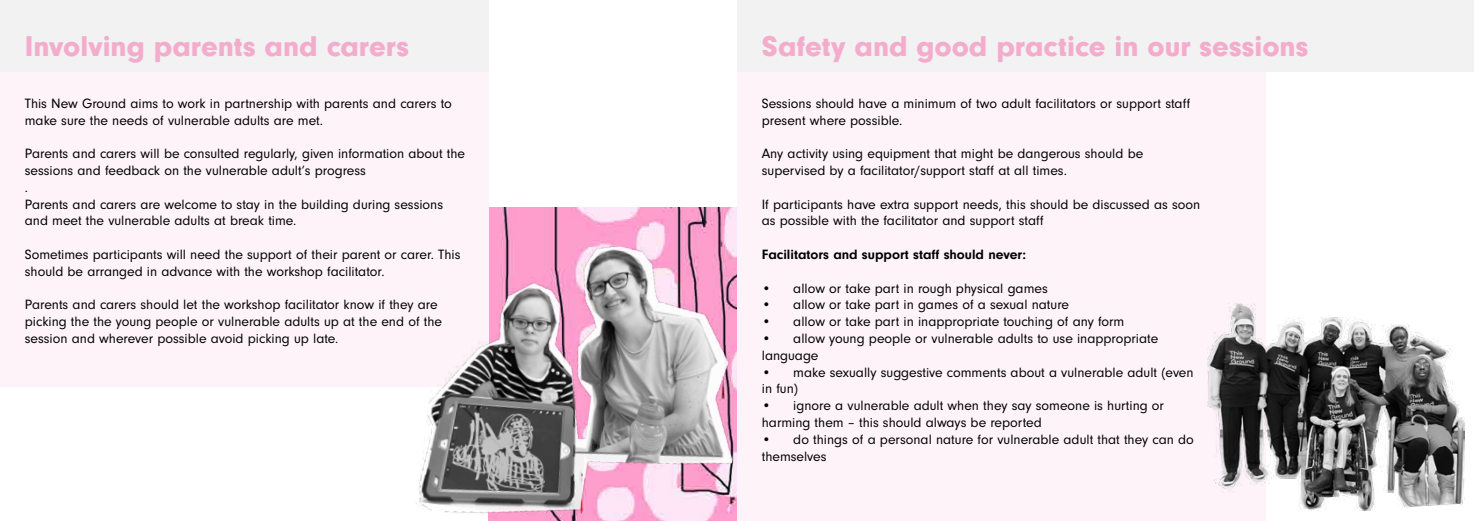
<style>
.page{position:relative;width:1474px;height:521px;background:#fff}
.page>*{position:absolute;margin:0;border:0;box-sizing:border-box;transform-origin:0 0}
.t1{font:900 29.75px "Neuzeit Gro";color:#f4accd}
.t2{font:14px/16.8px "Neuzeit Gro";color:#000}
.t3{font:700 14px "Neuzeit Gro";color:#000}
</style>
<div class="page">
<div style="left:737px;top:0;width:528px;height:521px;background:#fdf3f9"></div>
<div style="left:737px;top:0;width:736px;height:72px;background:#f2f2f2"></div>
<img style="left:1207px;top:303px;width:257px;height:207px">
<img style="left:489px;top:207px;width:248px;height:17px">
<div style="left:0;top:0;width:489px;height:387px;background:#fdf3f9"></div>
<div style="left:0;top:0;width:489px;height:72px;background:#f2f2f2"></div>
<img style="left:416px;top:224px;width:321px;height:297px">
<h1 class="t1" style="left:25px;top:29px;width:386px">Involving parents and carers</h1>
<p class="t2" style="left:25px;top:95px;width:428px">This New Ground aims to work in partnership with parents and carers to make sure the needs of vulnerable adults are met.</p>
<p class="t2" style="left:25px;top:145px;width:442px">Parents and carers will be consulted regularly, given information about the sessions and feedback on the vulnerable adult’s progress<br>.<br>Parents and carers are welcome to stay in the building during sessions and meet the vulnerable adults at break time.</p>
<p class="t2" style="left:25px;top:246px;width:437px">Sometimes participants will need the support of their parent or carer. This should be arranged in advance with the workshop facilitator.</p>
<p class="t2" style="left:25px;top:297px;width:419px">Parents and carers should let the workshop facilitator know if they are picking the the young people or vulnerable adults up at the end of the session and wherever possible avoid picking up late.</p>
<h1 class="t1" style="left:761px;top:29px;width:548px">Safety and good practice in our sessions</h1>
<p class="t2" style="left:761px;top:95px;width:430px">Sessions should have a minimum of two adult facilitators or support staff present where possible.</p>
<p class="t2" style="left:761px;top:145px;width:383px">Any activity using equipment that might be dangerous should be supervised by a facilitator/support staff at all times.</p>
<p class="t2" style="left:761px;top:196px;width:440px">If participants have extra support needs, this should be discussed as soon as possible with the facilitator and support staff</p>
<p class="t3" style="left:761px;top:246px;width:266px">Facilitators and support staff should never:</p>
<p class="t2" style="left:761px;top:280px;width:287px">• allow or take part in rough physical games</p>
<p class="t2" style="left:761px;top:297px;width:309px">• allow or take part in games of a sexual nature</p>
<p class="t2" style="left:761px;top:313px;width:364px">• allow or take part in inappropriate touching of any form</p>
<p class="t2" style="left:761px;top:330px;width:398px">• allow young people or vulnerable adults to use inappropriate language</p>
<p class="t2" style="left:761px;top:364px;width:433px">• make sexually suggestive comments about a vulnerable adult (even in fun)</p>
<p class="t2" style="left:761px;top:397px;width:404px">• ignore a vulnerable adult when they say someone is hurting or harming them – this should always be reported</p>
<p class="t2" style="left:761px;top:431px;width:433px">• do things of a personal nature for vulnerable adult that they can do themselves</p>
</div>
